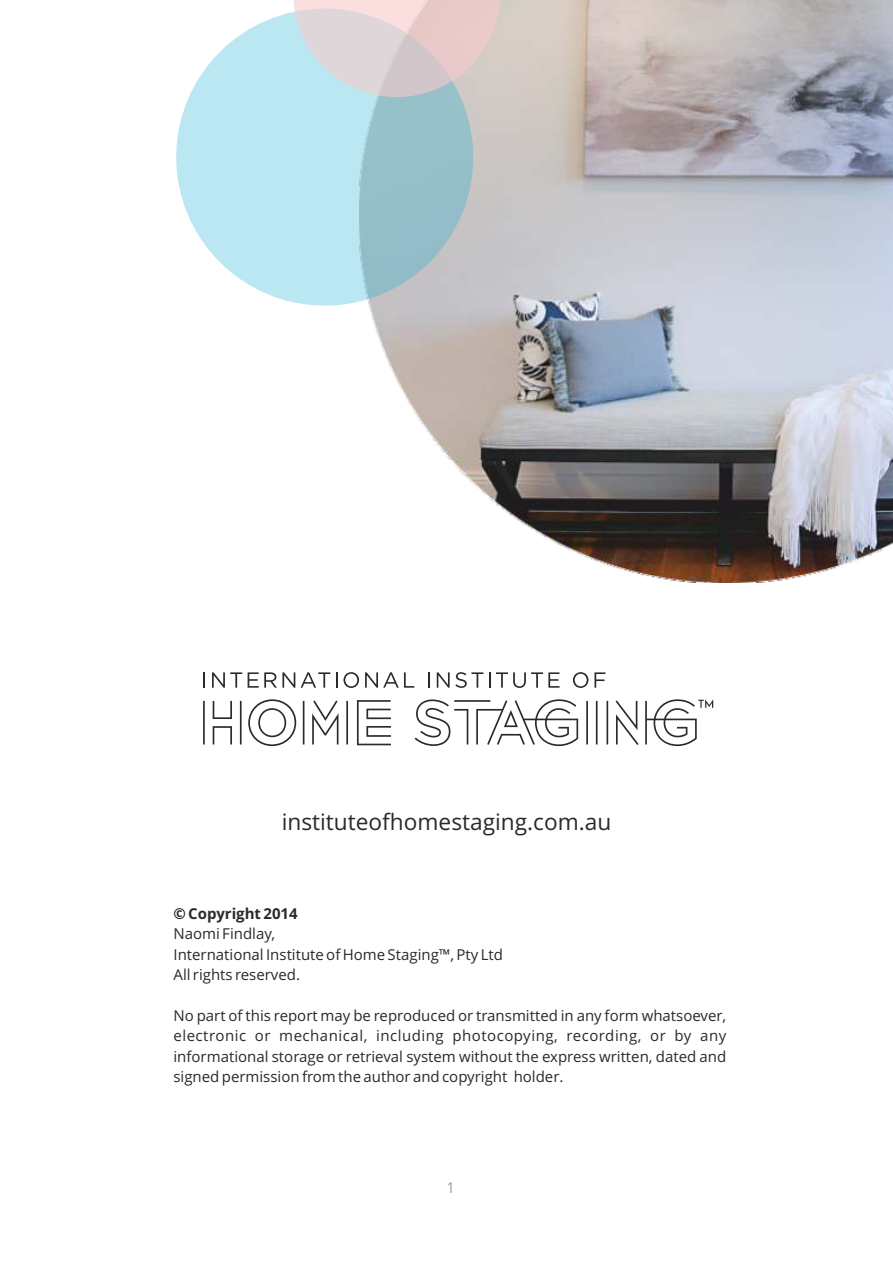
<style>
.page{position:relative;width:893px;height:1263px;background:#fff}
.page>*{position:absolute;margin:0;border:0;box-sizing:border-box;transform-origin:0 0}
.t1{font:22.65px "Open Sans";color:#2b2a29}
.t2{font:15px/20.4px "Open Sans";color:#2b2a29}
.t3{font:700 15px "Open Sans";color:#2b2a29}
.t4{font:15px "Open Sans";color:#9d9e9e}
</style>
<div class="page">
<img style="left:367px;top:0;width:526px;height:582px">
<div style="left:176px;top:9px;width:297px;height:297px;background:#18b0d5;border-radius:50%;opacity:.3"></div>
<svg style="left:293px;top:0;width:207px;height:97px;background:#dbd2d4"></svg>
<svg style="left:203px;top:701px;width:39px;height:43px"></svg>
<svg style="left:248px;top:699px;width:48px;height:47px"></svg>
<svg style="left:303px;top:700px;width:45px;height:44px"></svg>
<svg style="left:357px;top:700px;width:34px;height:45px"></svg>
<svg style="left:415px;top:699px;width:163px;height:47px"></svg>
<hr style="left:596px;top:701px;width:1px;height:43px;background:#2b2a29">
<hr style="left:586px;top:701px;width:2px;height:43px;background:#2b2a29">
<svg style="left:203px;top:672px;width:2px;height:16px"></svg>
<svg style="left:212px;top:672px;width:30px;height:16px"></svg>
<svg style="left:248px;top:672px;width:47px;height:16px"></svg>
<svg style="left:301px;top:672px;width:29px;height:16px"></svg>
<svg style="left:336px;top:672px;width:1px;height:16px"></svg>
<svg style="left:343px;top:672px;width:16px;height:16px"></svg>
<svg style="left:365px;top:672px;width:49px;height:16px"></svg>
<svg style="left:428px;top:672px;width:2px;height:16px"></svg>
<svg style="left:437px;top:672px;width:46px;height:16px"></svg>
<svg style="left:489px;top:672px;width:71px;height:16px"></svg>
<svg style="left:573px;top:672px;width:15px;height:16px"></svg>
<svg style="left:594px;top:672px;width:11px;height:16px"></svg>
<svg style="left:606px;top:699px;width:107px;height:47px"></svg>
<h1 class="t1" style="left:282px;top:813px;width:331px">instituteofhomestaging.com.au</h1>
<p class="t3" style="left:173px;top:907px;width:126px">© Copyright 2014</p>
<p class="t2" style="left:173px;top:925px;width:331px">Naomi Findlay,<br>International Institute of Home Staging™, Pty Ltd<br>All rights reserved.</p>
<p class="t2" style="left:173px;top:1007px;width:554px;text-align:justify">No part of this report may be reproduced or transmitted in any form whatsoever, electronic or mechanical, including photocopying, recording, or by any informational storage or retrieval system without the express written, dated and signed permission from the author and copyright holder.</p>
<p class="t4" style="left:446px;top:1182px;width:10px">1</p>
</div>
